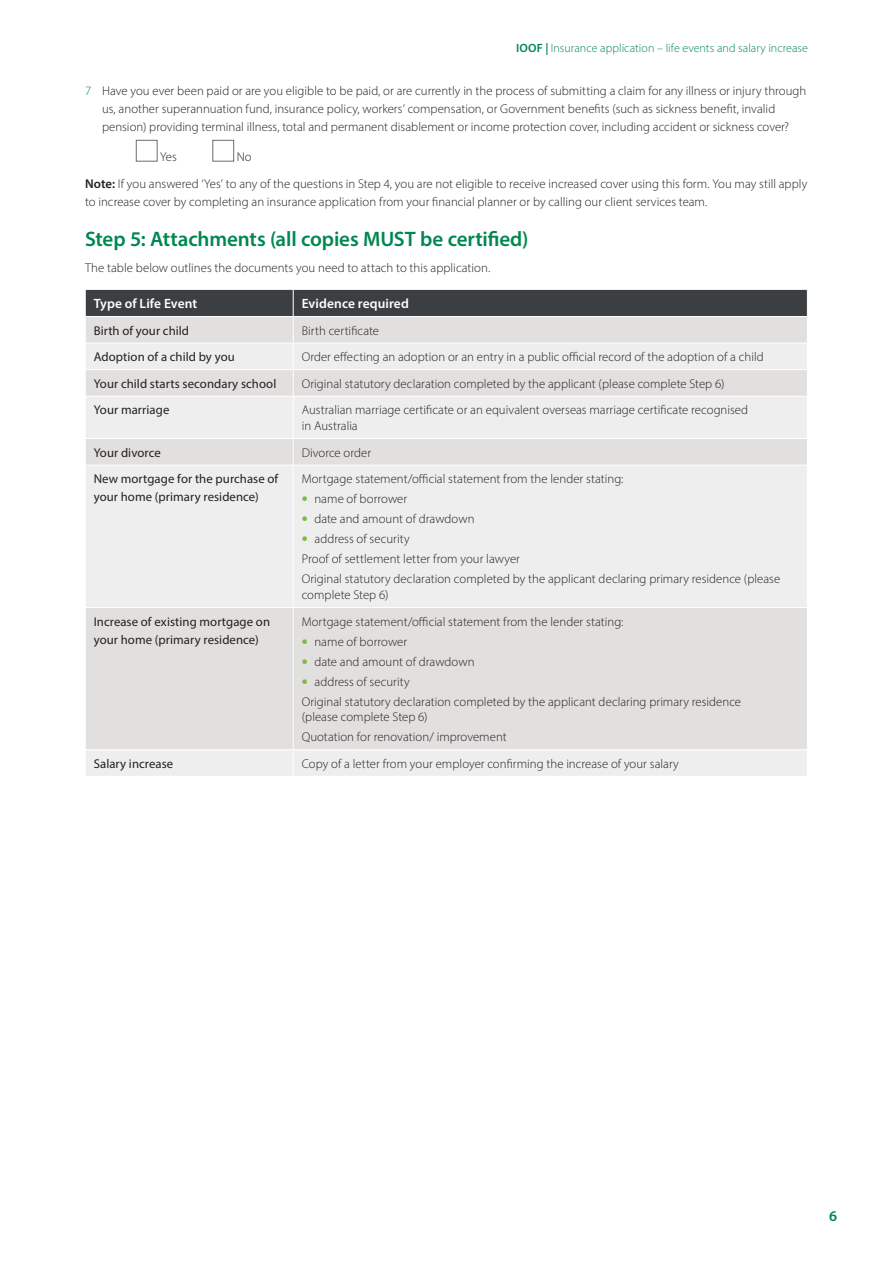
<style>
.page{position:relative;width:893px;height:1263px;background:#fff}
.page>*{position:absolute;margin:0;border:0;box-sizing:border-box;transform-origin:0 0}
._01_Subhead_1{font:600 21px "Myriad Pro";letter-spacing:-.005em;color:#008751}
.t1{font:600 15px "Myriad Pro";color:#008751}
._00_Table_Header{font:600 13.5px "Myriad Pro";letter-spacing:.005em;color:#fff}
._07A_Form_body_copy{font:300 12.75px/18px "Myriad Pro";color:#231f20}
._03_Table_Body_Text{font:300 12.75px/15.8px "Myriad Pro";letter-spacing:.005em;color:#231f20}
._02_Table_Subhead_2{font:12.75px/18px "Myriad Pro";letter-spacing:.005em;color:#231f20}
.t2{font:300 12px "Myriad Pro";letter-spacing:.005em;color:#008751}
.s1{font-weight:600}
.s2{color:#008751}
.s3{font-weight:900;font-size:16.5px;color:#82b940}
</style>
<div class="page">
<div style="left:136px;top:140px;width:21px;height:21px;background:#fff;border:1px solid #6c6d70"></div>
<div style="left:213px;top:140px;width:21px;height:21px;background:#fff;border:1px solid #6c6d70"></div>
<svg style="left:86px;top:397px;width:721px;height:379px;background:#e8e7e7"></svg>
<hr style="left:293px;top:396px;width:1px;height:42px;background:#fff">
<svg style="left:293px;top:439px;width:1px;height:26px"></svg>
<hr style="left:85px;top:465px;width:208px;height:1px;background:#fff">
<hr style="left:293px;top:465px;width:514px;height:1px;background:#fff">
<hr style="left:293px;top:465px;width:1px;height:142px;background:#fff">
<hr style="left:293px;top:608px;width:1px;height:142px;background:#fff">
<hr style="left:85px;top:749px;width:208px;height:1px;background:#fff">
<hr style="left:293px;top:749px;width:514px;height:1px;background:#fff">
<svg style="left:293px;top:750px;width:1px;height:26px"></svg>
<svg style="left:85px;top:289px;width:723px;height:107px;background:#bcbcbd"></svg>
<hr style="left:85px;top:369px;width:208px;height:1px;background:#fff">
<hr style="left:293px;top:369px;width:514px;height:1px;background:#fff">
<hr style="left:85px;top:438px;width:208px;height:1px;background:#fff">
<hr style="left:293px;top:438px;width:514px;height:1px;background:#fff">
<hr style="left:85px;top:607px;width:208px;height:1px;background:#fff">
<hr style="left:293px;top:607px;width:514px;height:1px;background:#fff">
<p class="t2" style="left:516px;top:40px;width:293px"><span class="s1">IOOF |</span> Insurance application – life events and salary increase</p>
<p class="_07A_Form_body_copy" style="left:102px;top:81px;width:706px;text-indent:-17px"><span class="s2">7</span> Have you ever been paid or are you eligible to be paid, or are currently in the process of submitting a claim for any illness or injury through us, another superannuation fund, insurance policy, workers’ compensation, or Government benefits (such as sickness benefit, invalid pension) providing terminal illness, total and permanent disablement or income protection cover, including accident or sickness cover?</p>
<p class="_07A_Form_body_copy" style="left:160px;top:148px;width:18px">Yes</p>
<p class="_07A_Form_body_copy" style="left:237px;top:148px;width:17px">No</p>
<p class="_07A_Form_body_copy" style="left:85px;top:174px;width:724px"><span class="s1">Note:</span> If you answered ‘Yes’ to any of the questions in Step 4, you are not eligible to receive increased cover using this form. You may still apply to increase cover by completing an insurance application from your financial planner or by calling our client services team.</p>
<p class="_01_Subhead_1" style="left:85px;top:225px;width:445px">Step 5: Attachments (all copies MUST be certified)</p>
<p class="_07A_Form_body_copy" style="left:85px;top:259px;width:407px">The table below outlines the documents you need to attach to this application.</p>
<p class="_00_Table_Header" style="left:94px;top:295px;width:105px">Type of Life Event</p>
<p class="_00_Table_Header" style="left:302px;top:295px;width:109px">Evidence required</p>
<p class="_02_Table_Subhead_2" style="left:94px;top:321px;width:97px">Birth of your child</p>
<p class="_03_Table_Body_Text" style="left:302px;top:322px;width:79px">Birth certificate</p>
<p class="_02_Table_Subhead_2" style="left:94px;top:348px;width:143px">Adoption of a child by you</p>
<p class="_03_Table_Body_Text" style="left:302px;top:349px;width:463px">Order effecting an adoption or an entry in a public official record of the adoption of a child</p>
<p class="_02_Table_Subhead_2" style="left:94px;top:374px;width:184px">Your child starts secondary school</p>
<p class="_03_Table_Body_Text" style="left:302px;top:375px;width:424px">Original statutory declaration completed by the applicant (please complete Step 6)</p>
<p class="_02_Table_Subhead_2" style="left:94px;top:401px;width:77px">Your marriage</p>
<p class="_03_Table_Body_Text" style="left:302px;top:402px;width:448px">Australian marriage certificate or an equivalent overseas marriage certificate recognised in Australia</p>
<p class="_02_Table_Subhead_2" style="left:94px;top:443px;width:69px">Your divorce</p>
<p class="_03_Table_Body_Text" style="left:302px;top:444px;width:71px">Divorce order</p>
<p class="_02_Table_Subhead_2" style="left:94px;top:470px;width:186px">New mortgage for the purchase of your home (primary residence)</p>
<p class="_03_Table_Body_Text" style="left:302px;top:471px;width:323px">Mortgage statement/official statement from the lender stating:</p>
<p class="_07A_Form_body_copy" style="left:302px;top:490px;width:107px"><span class="s3">•</span> name of borrower</p>
<p class="_07A_Form_body_copy" style="left:302px;top:510px;width:174px"><span class="s3">•</span> date and amount of drawdown</p>
<p class="_07A_Form_body_copy" style="left:302px;top:530px;width:110px"><span class="s3">•</span> address of security</p>
<p class="_03_Table_Body_Text" style="left:302px;top:551px;width:220px">Proof of settlement letter from your lawyer</p>
<p class="_03_Table_Body_Text" style="left:302px;top:571px;width:480px">Original statutory declaration completed by the applicant declaring primary residence (please complete Step 6)</p>
<p class="_02_Table_Subhead_2" style="left:94px;top:612px;width:178px">Increase of existing mortgage on your home (primary residence)</p>
<p class="_03_Table_Body_Text" style="left:302px;top:613px;width:323px">Mortgage statement/official statement from the lender stating:</p>
<p class="_07A_Form_body_copy" style="left:302px;top:632px;width:107px"><span class="s3">•</span> name of borrower</p>
<p class="_07A_Form_body_copy" style="left:302px;top:652px;width:174px"><span class="s3">•</span> date and amount of drawdown</p>
<p class="_07A_Form_body_copy" style="left:302px;top:672px;width:110px"><span class="s3">•</span> address of security</p>
<p class="_03_Table_Body_Text" style="left:302px;top:693px;width:441px">Original statutory declaration completed by the applicant declaring primary residence (please complete Step 6)</p>
<p class="_03_Table_Body_Text" style="left:302px;top:729px;width:206px">Quotation for renovation/ improvement</p>
<p class="_02_Table_Subhead_2" style="left:94px;top:754px;width:81px">Salary increase</p>
<p class="_03_Table_Body_Text" style="left:302px;top:756px;width:379px">Copy of a letter from your employer confirming the increase of your salary</p>
<p class="t1" style="left:829px;top:1206px;width:10px">6</p>
</div>
